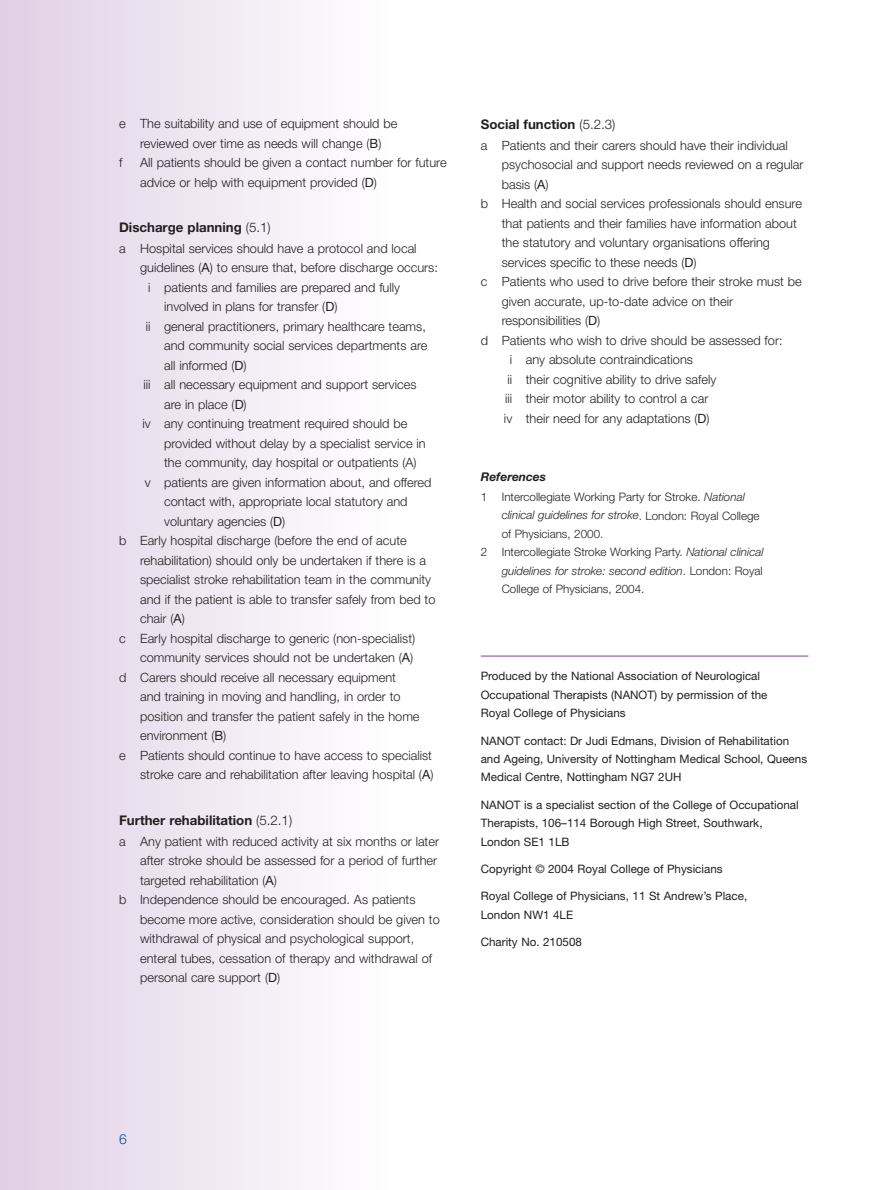
<style>
.page{position:relative;width:893px;height:1190px;background:#fff}
.page>*{position:absolute;margin:0;border:0;box-sizing:border-box;transform-origin:0 0}
.t1{font:300 13.8px "Helvetica Neue";color:#00529f}
.t2{font:700 13.35px "Helvetica Neue";color:#231f20}
.t3{font:300 12.75px/19.5px "Helvetica Neue";color:#231f20}
.t4{font:italic 700 12px "Helvetica Neue";color:#231f20}
.t5{font:11.7px/18.3px "Helvetica Neue";color:#231f20}
.t6{font:300 11.7px/18.5px "Helvetica Neue";color:#231f20}
.s1{font-weight:400}
.s2{font-weight:300}
.s3{font-style:italic}
</style>
<div class="page">
<div style="left:0;top:0;width:388px;height:1189px;background:linear-gradient(to right,#e0cfe6,#fefeff)"></div>
<hr style="left:480px;top:655px;width:328px;height:1px;background:#8f3694">
<p class="t3" style="left:119px;top:115px;width:280px">e The suitability and use of equipment should be</p>
<p class="t3" style="left:140px;top:135px;width:243px">reviewed over time as needs will change (<span class="s1">B</span>)</p>
<p class="t3" style="left:119px;top:154px;width:5px">f</p>
<p class="t3" style="left:140px;top:154px;width:308px">All patients should be given a contact number for future advice or help with equipment provided (<span class="s1">D</span>)</p>
<p class="t2" style="left:119px;top:222px;width:153px">Discharge planning <span class="s2">(5.1)</span></p>
<p class="t3" style="left:119px;top:240px;width:299px">a Hospital services should have a protocol and local</p>
<p class="t3" style="left:140px;top:259px;width:299px">guidelines (<span class="s1">A</span>) to ensure that, before discharge occurs:</p>
<p class="t3" style="left:148px;top:279px;width:253px">i patients and families are prepared and fully</p>
<p class="t3" style="left:164px;top:298px;width:175px">involved in plans for transfer (<span class="s1">D</span>)</p>
<p class="t3" style="left:146px;top:318px;width:281px">ii general practitioners, primary healthcare teams,</p>
<p class="t3" style="left:164px;top:337px;width:265px">and community social services departments are</p>
<p class="t3" style="left:164px;top:357px;width:84px">all informed (<span class="s1">D</span>)</p>
<p class="t3" style="left:143px;top:376px;width:274px">iii all necessary equipment and support services</p>
<p class="t3" style="left:164px;top:396px;width:84px">are in place (<span class="s1">D</span>)</p>
<p class="t3" style="left:142px;top:415px;width:266px">iv any continuing treatment required should be</p>
<p class="t3" style="left:164px;top:435px;width:263px">provided without delay by a specialist service in</p>
<p class="t3" style="left:164px;top:454px;width:254px">the community, day hospital or outpatients (A)</p>
<p class="t3" style="left:145px;top:474px;width:288px">v patients are given information about, and offered</p>
<p class="t3" style="left:164px;top:493px;width:245px">contact with, appropriate local statutory and</p>
<p class="t3" style="left:164px;top:513px;width:123px">voluntary agencies (<span class="s1">D</span>)</p>
<p class="t3" style="left:119px;top:532px;width:289px">b Early hospital discharge (before the end of acute</p>
<p class="t3" style="left:140px;top:552px;width:287px">rehabilitation) should only be undertaken if there is a</p>
<p class="t3" style="left:140px;top:571px;width:292px">specialist stroke rehabilitation team in the community</p>
<p class="t3" style="left:140px;top:591px;width:297px">and if the patient is able to transfer safely from bed to</p>
<p class="t3" style="left:140px;top:610px;width:46px">chair (<span class="s1">A</span>)</p>
<p class="t3" style="left:119px;top:630px;width:297px">c Early hospital discharge to generic (non-specialist)</p>
<p class="t3" style="left:140px;top:649px;width:274px">community services should not be undertaken (<span class="s1">A</span>)</p>
<p class="t3" style="left:119px;top:669px;width:278px">d Carers should receive all necessary equipment</p>
<p class="t3" style="left:140px;top:688px;width:262px">and training in moving and handling, in order to</p>
<p class="t3" style="left:140px;top:708px;width:281px">position and transfer the patient safely in the home</p>
<p class="t3" style="left:140px;top:727px;width:88px">environment (<span class="s1">B</span>)</p>
<p class="t3" style="left:119px;top:747px;width:314px">e Patients should continue to have access to specialist</p>
<p class="t3" style="left:140px;top:766px;width:295px">stroke care and rehabilitation after leaving hospital (<span class="s1">A</span>)</p>
<p class="t2" style="left:119px;top:815px;width:175px">Further rehabilitation <span class="s2">(5.2.1)</span></p>
<p class="t3" style="left:119px;top:832px;width:321px">a Any patient with reduced activity at six months or later</p>
<p class="t3" style="left:140px;top:852px;width:298px">after stroke should be assessed for a period of further</p>
<p class="t3" style="left:140px;top:871px;width:138px">targeted rehabilitation (<span class="s1">A</span>)</p>
<p class="t3" style="left:119px;top:891px;width:298px">b Independence should be encouraged. As patients</p>
<p class="t3" style="left:140px;top:910px;width:301px">become more active, consideration should be given to</p>
<p class="t3" style="left:140px;top:930px;width:276px">withdrawal of physical and psychological support,</p>
<p class="t3" style="left:140px;top:949px;width:293px">enteral tubes, cessation of therapy and withdrawal of</p>
<p class="t3" style="left:140px;top:969px;width:141px">personal care support (<span class="s1">D</span>)</p>
<p class="t2" style="left:480px;top:119px;width:136px">Social function <span class="s2">(5.2.3)</span></p>
<p class="t3" style="left:480px;top:136px;width:309px">a Patients and their carers should have their individual</p>
<p class="t3" style="left:501px;top:156px;width:303px">psychosocial and support needs reviewed on a regular</p>
<p class="t3" style="left:501px;top:175px;width:48px">basis (<span class="s1">A</span>)</p>
<p class="t3" style="left:480px;top:195px;width:323px">b Health and social services professionals should ensure</p>
<p class="t3" style="left:501px;top:214px;width:296px">that patients and their families have information about</p>
<p class="t3" style="left:501px;top:234px;width:270px">the statutory and voluntary organisations offering</p>
<p class="t3" style="left:501px;top:253px;width:196px">services specific to these needs (<span class="s1">D</span>)</p>
<p class="t3" style="left:480px;top:273px;width:322px">c Patients who used to drive before their stroke must be</p>
<p class="t3" style="left:501px;top:292px;width:233px">given accurate, up-to-date advice on their</p>
<p class="t3" style="left:501px;top:312px;width:100px">responsibilities (<span class="s1">D</span>)</p>
<p class="t3" style="left:480px;top:331px;width:303px">d Patients who wish to drive should be assessed for:</p>
<p class="t3" style="left:510px;top:351px;width:185px">i any absolute contraindications</p>
<p class="t3" style="left:507px;top:370px;width:210px">ii their cognitive ability to drive safely</p>
<p class="t3" style="left:505px;top:390px;width:205px">iii their motor ability to control a car</p>
<p class="t3" style="left:504px;top:409px;width:207px">iv their need for any adaptations (<span class="s1">D</span>)</p>
<p class="t4" style="left:480px;top:472px;width:67px">References</p>
<p class="t6" style="left:480px;top:489px;width:8px">1</p>
<p class="t6" style="left:501px;top:489px;width:259px">Intercollegiate Working Party for Stroke. <span class="s3">National clinical guidelines for stroke</span>. London: Royal College of Physicians, 2000.</p>
<p class="t6" style="left:480px;top:544px;width:8px">2</p>
<p class="t6" style="left:501px;top:544px;width:263px;text-align:justify">Intercollegiate Stroke Working Party. <span class="s3">National clinical guidelines for stroke: second edition</span>. London: Royal College of Physicians, 2004.</p>
<p class="t5" style="left:480px;top:668px;width:288px">Produced by the National Association of Neurological<br>Occupational Therapists (NANOT) by permission of the<br>Royal College of Physicians</p>
<p class="t5" style="left:480px;top:732px;width:328px">NANOT contact: Dr Judi Edmans, Division of Rehabilitation and Ageing, University of Nottingham Medical School, Queens<br>Medical Centre, Nottingham NG7 2UH</p>
<p class="t5" style="left:480px;top:796px;width:319px">NANOT is a specialist section of the College of Occupational<br>Therapists, 106–114 Borough High Street, Southwark,<br>London SE1 1LB</p>
<p class="t5" style="left:480px;top:860px;width:243px">Copyright © 2004 Royal College of Physicians</p>
<p class="t5" style="left:480px;top:888px;width:268px">Royal College of Physicians, 11 St Andrew’s Place,<br>London NW1 4LE</p>
<p class="t5" style="left:480px;top:933px;width:103px">Charity No. 210508</p>
<p class="t1" style="left:119px;top:1134px;width:9px">6</p>
</div>
